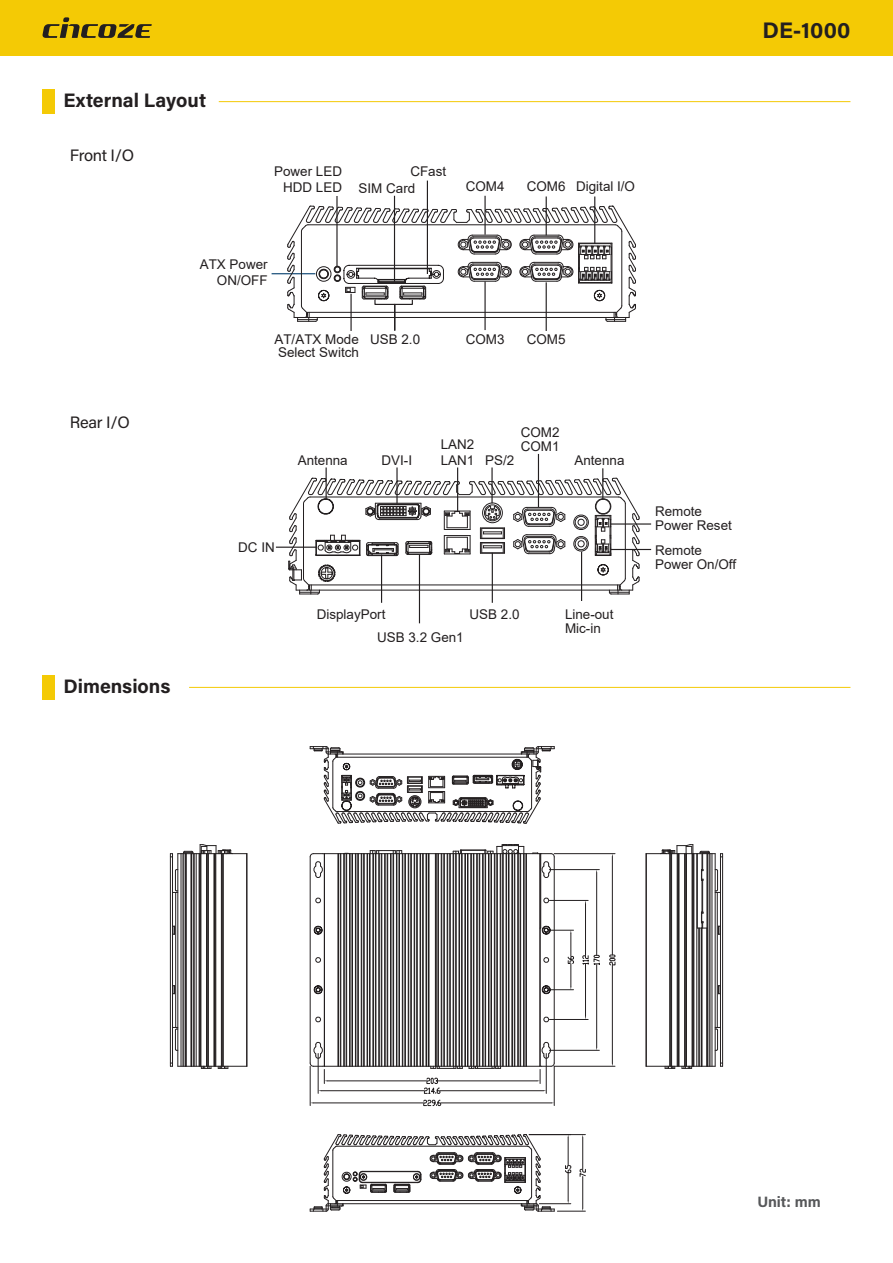
<style>
.page{position:relative;width:893px;height:1263px;background:#fff}
.page>*{position:absolute;margin:0;border:0;box-sizing:border-box;transform-origin:0 0}
.t1{font:700 22.5px "Acumin Pro";letter-spacing:.005em;color:#231f20}
.t2{font:700 19.5px "Acumin Pro";color:#231f20}
.t3{font:16.5px "Acumin Pro";letter-spacing:-.02em;color:#231f20}
.t4{font:700 15px "Acumin Pro";color:#57585a}
.t5{font:13.5px/14px "Arial";color:#231f20}
</style>
<div class="page">
<hr style="left:484px;top:196px;width:2px;height:39px;background:#231f20">
<hr style="left:546px;top:196px;width:1px;height:39px;background:#231f20">
<hr style="left:594px;top:196px;width:1px;height:48px;background:#231f20">
<hr style="left:272px;top:273px;width:43px;height:1px;background:#0d4573">
<hr style="left:336px;top:196px;width:2px;height:70px;background:#231f20">
<svg style="left:287px;top:205px;width:349px;height:126px"></svg>
<hr style="left:427px;top:181px;width:1px;height:93px;background:#231f20">
<hr style="left:394px;top:196px;width:1px;height:86px;background:#231f20">
<svg style="left:288px;top:477px;width:352px;height:118px"></svg>
<hr style="left:326px;top:467px;width:1px;height:32px;background:#231f20">
<hr style="left:396px;top:467px;width:2px;height:37px;background:#231f20">
<hr style="left:457px;top:467px;width:1px;height:44px;background:#231f20">
<hr style="left:491px;top:467px;width:2px;height:36px;background:#231f20">
<hr style="left:419px;top:554px;width:1px;height:69px;background:#231f20">
<hr style="left:492px;top:553px;width:1px;height:50px;background:#231f20">
<hr style="left:538px;top:454px;width:1px;height:53px;background:#231f20">
<hr style="left:381px;top:555px;width:1px;height:48px;background:#231f20">
<hr style="left:276px;top:547px;width:40px;height:1px;background:#231f20">
<hr style="left:611px;top:523px;width:40px;height:2px;background:#231f20">
<hr style="left:611px;top:549px;width:40px;height:1px;background:#231f20">
<hr style="left:581px;top:552px;width:1px;height:49px;background:#231f20">
<hr style="left:602px;top:468px;width:1px;height:32px;background:#231f20">
<hr style="left:172px;top:854px;width:1px;height:212px;background:#231f20">
<hr style="left:170px;top:854px;width:1px;height:212px;background:#231f20">
<svg style="left:174px;top:1031px;width:1px;height:18px"></svg>
<hr style="left:722px;top:854px;width:1px;height:212px;background:#231f20">
<svg style="left:676px;top:844px;width:47px;height:49px"></svg>
<svg style="left:175px;top:849px;width:546px;height:363px"></svg>
<svg style="left:172px;top:746px;width:138px;height:285px"></svg>
<svg style="left:310px;top:746px;width:306px;height:466px"></svg>
<div style="left:0;top:0;width:893px;height:55px;background:#f4ca05"></div>
<svg style="left:42px;top:17px;width:110px;height:21px"></svg>
<hr style="left:219px;top:101px;width:631px;height:1px;background:#f4ca05">
<div style="left:43px;top:89px;width:12px;height:25px;background:#f4ca05"></div>
<hr style="left:189px;top:687px;width:661px;height:1px;background:#f4ca05">
<div style="left:43px;top:675px;width:12px;height:25px;background:#f4ca05"></div>
<h2 class="t2" style="left:63px;top:87px;width:144px">External Layout</h2>
<p class="t3" style="left:70px;top:144px;width:66px">Front I/O</p>
<p class="t5" style="left:274px;top:163px;width:69px;line-height:16px;text-align:right">Power LED<br>HDD LED</p>
<p class="t5" style="left:359px;top:163px;width:89px;line-height:16.8px;text-indent:52px">CFast<br>SIM Card</p>
<p class="t5" style="left:466px;top:179px;width:40px">COM4</p>
<p class="t5" style="left:527px;top:179px;width:110px">COM6 Digital I/O</p>
<p class="t3" style="left:70px;top:411px;width:61px">Rear I/O</p>
<p class="t5" style="left:200px;top:256px;width:69px;line-height:16px;text-align:right">ATX Power<br>ON/OFF</p>
<p class="t5" style="left:274px;top:332px;width:86px">AT/ATX Mode</p>
<p class="t5" style="left:466px;top:332px;width:40px">COM3</p>
<p class="t5" style="left:527px;top:332px;width:40px">COM5</p>
<p class="t5" style="left:278px;top:346px;width:82px">Select Switch</p>
<p class="t5" style="left:370px;top:332px;width:51px">USB 2.0</p>
<p class="t5" style="left:298px;top:453px;width:52px">Antenna</p>
<p class="t5" style="left:382px;top:453px;width:32px">DVI-I</p>
<p class="t5" style="left:521px;top:425px;width:40px">COM2<br>COM1</p>
<p class="t5" style="left:441px;top:436px;width:75px;line-height:16px">LAN2<br>LAN1 PS/2</p>
<p class="t5" style="left:574px;top:454px;width:52px">Antenna</p>
<h2 class="t2" style="left:63px;top:672px;width:109px">Dimensions</h2>
<p class="t5" style="left:238px;top:540px;width:38px">DC IN</p>
<p class="t5" style="left:317px;top:607px;width:70px">DisplayPort</p>
<p class="t5" style="left:377px;top:630px;width:88px">USB 3.2 Gen1</p>
<p class="t5" style="left:470px;top:607px;width:52px">USB 2.0</p>
<p class="t5" style="left:565px;top:607px;width:50px">Line-out<br>Mic-in</p>
<p class="t5" style="left:655px;top:504px;width:78px">Remote<br>Power Reset</p>
<p class="t5" style="left:655px;top:544px;width:83px">Remote<br>Power On/Off</p>
<h1 class="t1" style="left:762px;top:14px;width:89px">DE-1000</h1>
<p class="t4" style="left:757px;top:1191px;width:65px">Unit: mm</p>
</div>
